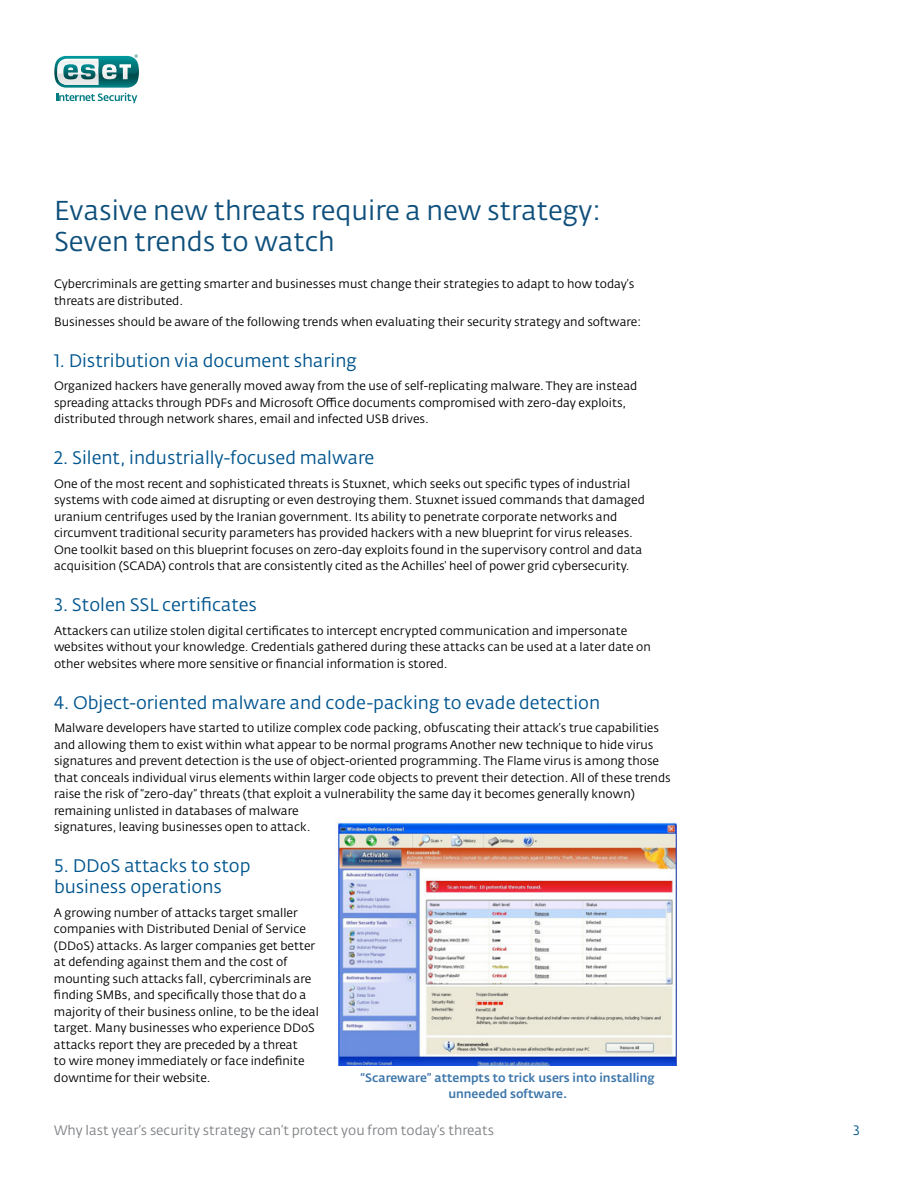
<style>
.page{position:relative;width:918px;height:1188px;background:#fff}
.page>*{position:absolute;margin:0;border:0;box-sizing:border-box;transform-origin:0 0}
.t1{font:27px/31.5px "Fedra Sans Alt Pro";color:#0e4f7b}
.t2{font:18px/21px "Fedra Sans Alt Pro";color:#00558f}
.t3{font:13.5px "Fedra Sans Alt Pro";color:#808285}
.t4{font:13.5px "Fedra Sans Alt Pro";color:#00558f}
.t5{font:12px/16.5px "Fedra Sans Alt Pro";color:#000}
.t6{font:500 12px/16.5px "Fedra Sans Alt Pro";color:#3e77aa;text-align:center}
</style>
<div class="page">
<svg style="left:54px;top:55px;width:85px;height:48px"></svg>
<img style="left:338px;top:822px;width:339px;height:244px">
<h1 class="t1" style="left:54px;top:195px;width:548px">Evasive new threats require a new strategy:<br>Seven trends to watch</h1>
<p class="t5" style="left:54px;top:276px;width:582px">Cybercriminals are getting smarter and businesses must change their strategies to adapt to how today’s threats are distributed.</p>
<p class="t5" style="left:54px;top:313px;width:589px">Businesses should be aware of the following trends when evaluating their security strategy and software:</p>
<h2 class="t2" style="left:54px;top:350px;width:305px">1. Distribution via document sharing</h2>
<p class="t5" style="left:54px;top:378px;width:585px">Organized hackers have generally moved away from the use of self-replicating malware. They are instead spreading attacks through PDFs and Microsoft Office documents compromised with zero-day exploits, distributed through network shares, email and infected USB drives.</p>
<h2 class="t2" style="left:54px;top:447px;width:322px">2. Silent, industrially-focused malware</h2>
<p class="t5" style="left:54px;top:475px;width:592px">One of the most recent and sophisticated threats is Stuxnet, which seeks out specific types of industrial systems with code aimed at disrupting or even destroying them. Stuxnet issued commands that damaged uranium centrifuges used by the Iranian government. Its ability to penetrate corporate networks and circumvent traditional security parameters has provided hackers with a new blueprint for virus releases.<br>One toolkit based on this blueprint focuses on zero-day exploits found in the supervisory control and data acquisition (SCADA) controls that are consistently cited as the Achilles’ heel of power grid cybersecurity.</p>
<h2 class="t2" style="left:54px;top:594px;width:204px">3. Stolen SSL certificates</h2>
<p class="t5" style="left:54px;top:622px;width:598px">Attackers can utilize stolen digital certificates to intercept encrypted communication and impersonate websites without your knowledge. Credentials gathered during these attacks can be used at a later date on other websites where more sensitive or financial information is stored.</p>
<h2 class="t2" style="left:54px;top:692px;width:548px">4. Object-oriented malware and code-packing to evade detection</h2>
<p class="t5" style="left:54px;top:720px;width:618px">Malware developers have started to utilize complex code packing, obfuscating their attack’s true capabilities and allowing them to exist within what appear to be normal programs Another new technique to hide virus signatures and prevent detection is the use of object-oriented programming. The Flame virus is among those that conceals individual virus elements within larger code objects to prevent their detection. All of these trends raise the risk of “zero-day” threats (that exploit a vulnerability the same day it becomes generally known) remaining unlisted in databases of malware<br>signatures, leaving businesses open to attack.</p>
<h2 class="t2" style="left:54px;top:855px;width:198px">5. DDoS attacks to stop business operations</h2>
<p class="t5" style="left:54px;top:904px;width:266px">A growing number of attacks target smaller companies with Distributed Denial of Service (DDoS) attacks. As larger companies get better at defending against them and the cost of mounting such attacks fall, cybercriminals are finding SMBs, and specifically those that do a majority of their business online, to be the ideal target. Many businesses who experience DDoS attacks report they are preceded by a threat<br>to wire money immediately or face indefinite downtime for their website.</p>
<p class="t6" style="left:361px;top:1069px;width:296px">“Scareware” attempts to trick users into installing unneeded software.</p>
<p class="t3" style="left:54px;top:1121px;width:442px">Why last year’s security strategy can’t protect you from today’s threats</p>
<p class="t4" style="left:853px;top:1121px;width:8px">3</p>
</div>
